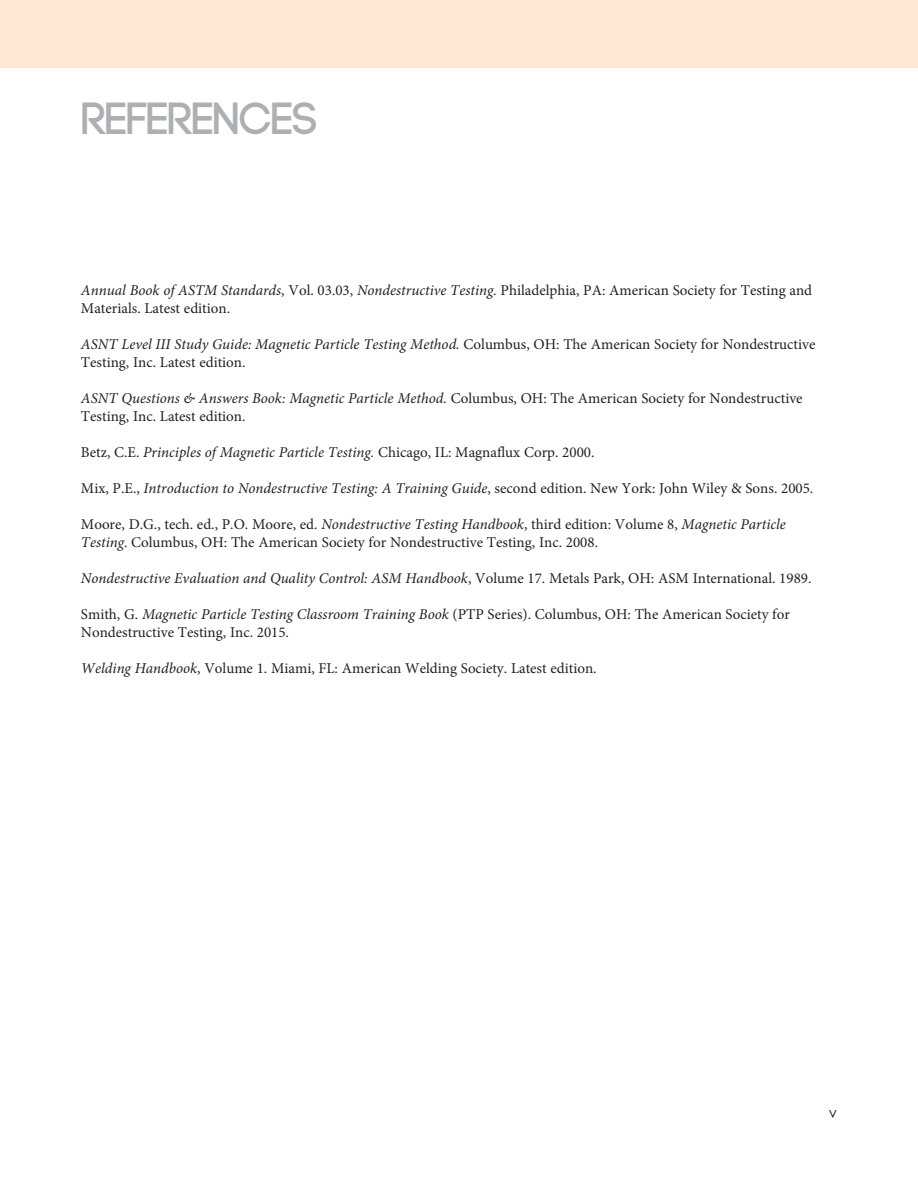
<style>
.page{position:relative;width:918px;height:1188px;background:#fff}
.page>*{position:absolute;margin:0;border:0;box-sizing:border-box;transform-origin:0 0}
.t1{font:700 45px "Code";color:#aeafb3}
.t2{font:15px/18px "Minion Pro";color:#231f20}
.t3{font:italic 15px "Minion Pro";color:#231f20}
.t4{font:7.35px "Century Gothic";color:#231f20}
.s1{font-style:italic}
.s2{font-style:normal}
</style>
<div class="page">
<div style="left:0;top:0;width:918px;height:68px;background:#fee7d4"></div>
<h1 class="t1" style="left:82px;top:92px;width:238px">REFERENCES</h1>
<p class="t2" style="left:81px;top:282px;width:733px"><span class="s1">Annual Book of ASTM Standards</span>, Vol. 03.03, <span class="s1">Nondestructive Testing.</span> Philadelphia, PA: American Society for Testing and<br>Materials. Latest edition.</p>
<p class="t2" style="left:81px;top:336px;width:736px"><span class="s1">ASNT Level III Study Guide: Magnetic Particle Testing Method.</span> Columbus, OH: The American Society for Nondestructive<br>Testing, Inc. Latest edition.</p>
<p class="t2" style="left:81px;top:390px;width:723px"><span class="s1">ASNT Questions &amp; Answers Book: Magnetic Particle Method.</span> Columbus, OH: The American Society for Nondestructive<br>Testing, Inc. Latest edition.</p>
<p class="t2" style="left:81px;top:444px;width:515px">Betz, C.E. <span class="s1">Principles of Magnetic Particle Testing.</span> Chicago, IL: Magnaflux Corp. 2000.</p>
<p class="t2" style="left:81px;top:480px;width:734px">Mix, P.E., <span class="s1">Introduction to Nondestructive Testing: A Training Guide</span>, second edition. New York: John Wiley &amp; Sons. 2005.</p>
<p class="t2" style="left:81px;top:516px;width:706px">Moore, D.G., tech. ed., P.O. Moore, ed. <span class="s1">Nondestructive Testing Handbook</span>, third edition: Volume 8, <span class="s1">Magnetic Particle<br>Testing</span>. Columbus, OH: The American Society for Nondestructive Testing, Inc. 2008.</p>
<p class="t3" style="left:81px;top:572px;width:732px">Nondestructive Evaluation and Quality Control: ASM Handbook<span class="s2">, Volume 17. Metals Park, OH: ASM International. 1989.</span></p>
<p class="t2" style="left:81px;top:606px;width:710px">Smith, G. <span class="s1">Magnetic Particle Testing Classroom Training Book</span> (PTP Series). Columbus, OH: The American Society for<br>Nondestructive Testing, Inc. 2015.</p>
<p class="t2" style="left:81px;top:660px;width:517px"><span class="s1">Welding Handbook</span>, Volume 1. Miami, FL: American Welding Society. Latest edition.</p>
<p class="t4" style="left:829px;top:1111px;width:10px">v</p>
</div>
